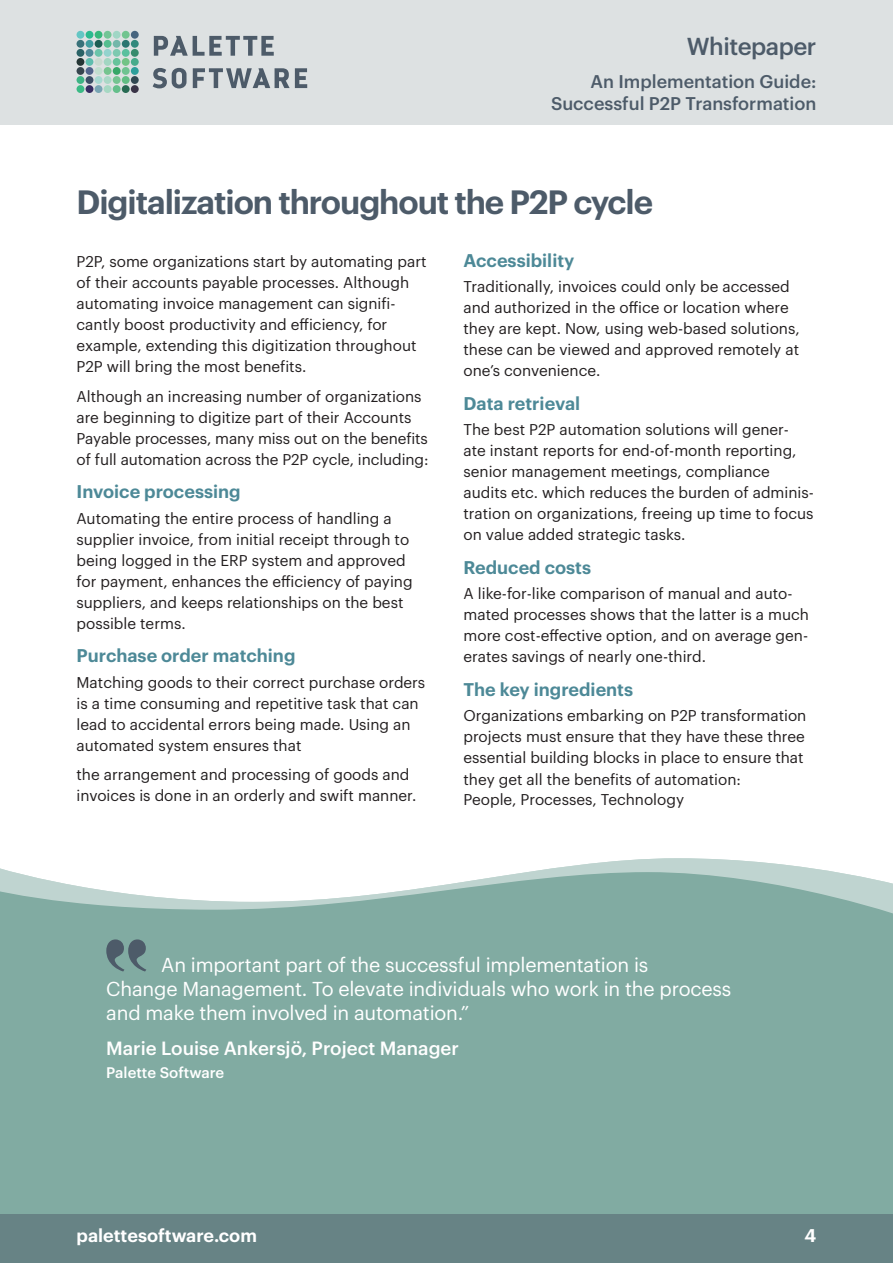
<style>
.page{position:relative;width:893px;height:1263px;background:#fff}
.page>*{position:absolute;margin:0;border:0;box-sizing:border-box;transform-origin:0 0}
.t1{font:600 33px "Graphik";letter-spacing:-.035em;color:#4d5b69}
.t2{font:500 24px "Graphik";letter-spacing:-.02em;color:#4d5b69}
.t3{font:19.65px/24px "Graphik";letter-spacing:-.01em;color:#fff}
.t4{font:500 18.75px "Graphik";color:#fff}
.t5{font:600 18px "Graphik";color:#4d8997}
.t6{font:500 18px/21.6px "Graphik";color:#4d5b69;text-align:right}
.t7{font:600 18px "Graphik";color:#fff}
.t8{font:15.3px/21px "Graphik";color:#231f20}
.t9{font:500 15px "Graphik";color:#fff}
</style>
<div class="page">
<div style="left:0;top:920px;width:893px;height:294px;background:#81aba2"></div>
<svg style="left:0;top:858px;width:893px;height:62px"></svg>
<div style="left:0;top:0;width:893px;height:125px;background:#dde1e2"></div>
<div style="left:77px;top:31px;width:7px;height:8px;background:#64c6c4;border-radius:50%"></div>
<div style="left:77px;top:40px;width:7px;height:8px;background:#39727a;border-radius:50%"></div>
<div style="left:77px;top:49px;width:7px;height:8px;background:#296266;border-radius:50%"></div>
<div style="left:77px;top:58px;width:7px;height:8px;background:#243534;border-radius:50%"></div>
<div style="left:77px;top:67px;width:7px;height:8px;background:#36454e;border-radius:50%"></div>
<div style="left:77px;top:76px;width:7px;height:8px;background:#3db384;border-radius:50%"></div>
<div style="left:77px;top:85px;width:7px;height:8px;background:#3bba85;border-radius:50%"></div>
<div style="left:86px;top:31px;width:7px;height:8px;background:#2cba8f;border-radius:50%"></div>
<div style="left:86px;top:40px;width:7px;height:8px;background:#409d9f;border-radius:50%"></div>
<div style="left:86px;top:49px;width:7px;height:8px;background:#4d8998;border-radius:50%"></div>
<div style="left:86px;top:58px;width:7px;height:8px;background:#5fbdae;border-radius:50%"></div>
<div style="left:86px;top:67px;width:7px;height:8px;background:#51648b;border-radius:50%"></div>
<div style="left:86px;top:76px;width:7px;height:8px;background:#3c4f66;border-radius:50%"></div>
<div style="left:86px;top:85px;width:7px;height:8px;background:#372d63;border-radius:50%"></div>
<div style="left:95px;top:31px;width:7px;height:8px;background:#37b87c;border-radius:50%"></div>
<div style="left:95px;top:40px;width:7px;height:8px;background:#1d5f53;border-radius:50%"></div>
<div style="left:95px;top:49px;width:7px;height:8px;background:#6bc4aa;border-radius:50%"></div>
<div style="left:95px;top:58px;width:7px;height:8px;background:#c9dad0;border-radius:50%"></div>
<div style="left:95px;top:67px;width:7px;height:8px;background:#c1decf;border-radius:50%"></div>
<div style="left:95px;top:76px;width:7px;height:8px;background:#a7d9d1;border-radius:50%"></div>
<div style="left:95px;top:85px;width:7px;height:8px;background:#78a5b4;border-radius:50%"></div>
<div style="left:104px;top:31px;width:8px;height:8px;background:#73c596;border-radius:50%"></div>
<div style="left:104px;top:40px;width:8px;height:8px;background:#55be8f;border-radius:50%"></div>
<div style="left:104px;top:49px;width:8px;height:8px;background:#93d3ce;border-radius:50%"></div>
<div style="left:104px;top:58px;width:8px;height:8px;background:#a2d6c2;border-radius:50%"></div>
<div style="left:104px;top:67px;width:8px;height:8px;background:#75c48f;border-radius:50%"></div>
<div style="left:104px;top:76px;width:8px;height:8px;background:#a9d8c6;border-radius:50%"></div>
<div style="left:104px;top:85px;width:8px;height:8px;background:#a6d8c3;border-radius:50%"></div>
<div style="left:113px;top:31px;width:8px;height:8px;background:#a0d6c5;border-radius:50%"></div>
<div style="left:113px;top:40px;width:8px;height:8px;background:#73b7aa;border-radius:50%"></div>
<div style="left:113px;top:49px;width:8px;height:8px;background:#7dc9b0;border-radius:50%"></div>
<div style="left:113px;top:58px;width:8px;height:8px;background:#66c39b;border-radius:50%"></div>
<div style="left:113px;top:67px;width:8px;height:8px;background:#36a767;border-radius:50%"></div>
<div style="left:113px;top:76px;width:8px;height:8px;background:#74c491;border-radius:50%"></div>
<div style="left:113px;top:85px;width:8px;height:8px;background:#64bf8b;border-radius:50%"></div>
<div style="left:122px;top:31px;width:8px;height:8px;background:#71c48f;border-radius:50%"></div>
<div style="left:122px;top:40px;width:8px;height:8px;background:#2a7570;border-radius:50%"></div>
<div style="left:122px;top:49px;width:8px;height:8px;background:#5ac09e;border-radius:50%"></div>
<div style="left:122px;top:58px;width:8px;height:8px;background:#72c386;border-radius:50%"></div>
<div style="left:122px;top:67px;width:8px;height:8px;background:#6fc391;border-radius:50%"></div>
<div style="left:122px;top:76px;width:8px;height:8px;background:#61be84;border-radius:50%"></div>
<div style="left:122px;top:85px;width:8px;height:8px;background:#276b53;border-radius:50%"></div>
<div style="left:131px;top:31px;width:8px;height:8px;background:#47657f;border-radius:50%"></div>
<div style="left:131px;top:40px;width:8px;height:8px;background:#31897d;border-radius:50%"></div>
<div style="left:131px;top:49px;width:8px;height:8px;background:#378b6d;border-radius:50%"></div>
<div style="left:131px;top:58px;width:8px;height:8px;background:#48ab8b;border-radius:50%"></div>
<div style="left:131px;top:67px;width:8px;height:8px;background:#2d9f9b;border-radius:50%"></div>
<div style="left:131px;top:76px;width:8px;height:8px;background:#314852;border-radius:50%"></div>
<div style="left:131px;top:85px;width:8px;height:8px;background:#393447;border-radius:50%"></div>
<svg style="left:154px;top:36px;width:120px;height:20px"></svg>
<svg style="left:153px;top:68px;width:34px;height:20px"></svg>
<svg style="left:193px;top:68px;width:114px;height:20px"></svg>
<svg style="left:106px;top:939px;width:40px;height:32px"></svg>
<div style="left:0;top:1214px;width:893px;height:49px;background:#678385"></div>
<h2 class="t2" style="left:687px;top:28px;width:131px">Whitepaper</h2>
<p class="t6" style="left:551px;top:70px;width:267px">An Implementation Guide:<br>Successful P2P Transformation</p>
<h1 class="t1" style="left:77px;top:177px;width:578px">Digitalization throughout the P2P cycle</h1>
<p class="t8" style="left:77px;top:250px;width:352px">P2P, some organizations start by automating part of their accounts payable processes. Although automating invoice management can signifi&shy;cantly boost productivity and efficiency, for example, extending this digitization throughout P2P will bring the most benefits.</p>
<p class="t8" style="left:77px;top:384px;width:353px">Although an increasing number of organizations are beginning to digitize part of their Accounts Payable processes, many miss out on the benefits of full automation across the P2P cycle, including:</p>
<p class="t5" style="left:77px;top:478px;width:166px">Invoice processing</p>
<p class="t8" style="left:77px;top:506px;width:338px">Automating the entire process of handling a supplier invoice, from initial receipt through to being logged in the ERP system and approved for payment, enhances the efficiency of paying suppliers, and keeps relationships on the best possible terms.</p>
<p class="t5" style="left:77px;top:642px;width:220px">Purchase order matching</p>
<p class="t8" style="left:77px;top:670px;width:350px">Matching goods to their correct purchase orders is a time consuming and repetitive task that can lead to accidental errors being made. Using an automated system ensures that</p>
<p class="t8" style="left:77px;top:763px;width:341px">the arrangement and processing of goods and invoices is done in an orderly and swift manner.</p>
<p class="t5" style="left:463px;top:247px;width:112px">Accessibility</p>
<p class="t8" style="left:463px;top:275px;width:338px">Traditionally, invoices could only be accessed and authorized in the office or location where they are kept. Now, using web-based solutions, these can be viewed and approved remotely at one’s convenience.</p>
<p class="t5" style="left:463px;top:390px;width:118px">Data retrieval</p>
<p class="t8" style="left:463px;top:418px;width:352px">The best P2P automation solutions will gener&shy;ate instant reports for end-of-month reporting, senior management meetings, compliance audits etc. which reduces the burden of adminis&shy;tration on organizations, freeing up time to focus on value added strategic tasks.</p>
<p class="t5" style="left:463px;top:554px;width:129px">Reduced costs</p>
<p class="t8" style="left:463px;top:582px;width:347px">A like-for-like comparison of manual and auto&shy;mated processes shows that the latter is a much more cost-effective option, and on average gen&shy;erates savings of nearly one-third.</p>
<p class="t5" style="left:463px;top:676px;width:171px">The key ingredients</p>
<p class="t8" style="left:463px;top:704px;width:344px">Organizations embarking on P2P transformation projects must ensure that they have these three essential building blocks in place to ensure that they get all the benefits of automation:<br>People, Processes, Technology</p>
<p class="t3" style="left:106px;top:951px;width:626px;text-indent:55px">An important part of the successful implementation is<br>Change Management. To elevate individuals who work in the process and make them involved in automation.”</p>
<p class="t4" style="left:106px;top:1034px;width:354px">Marie Louise Ankersjö, Project Manager</p>
<p class="t9" style="left:106px;top:1061px;width:119px">Palette Software</p>
<p class="t7" style="left:77px;top:1221px;width:182px">palettesoftware.com</p>
<p class="t7" style="left:805px;top:1221px;width:13px">4</p>
</div>
